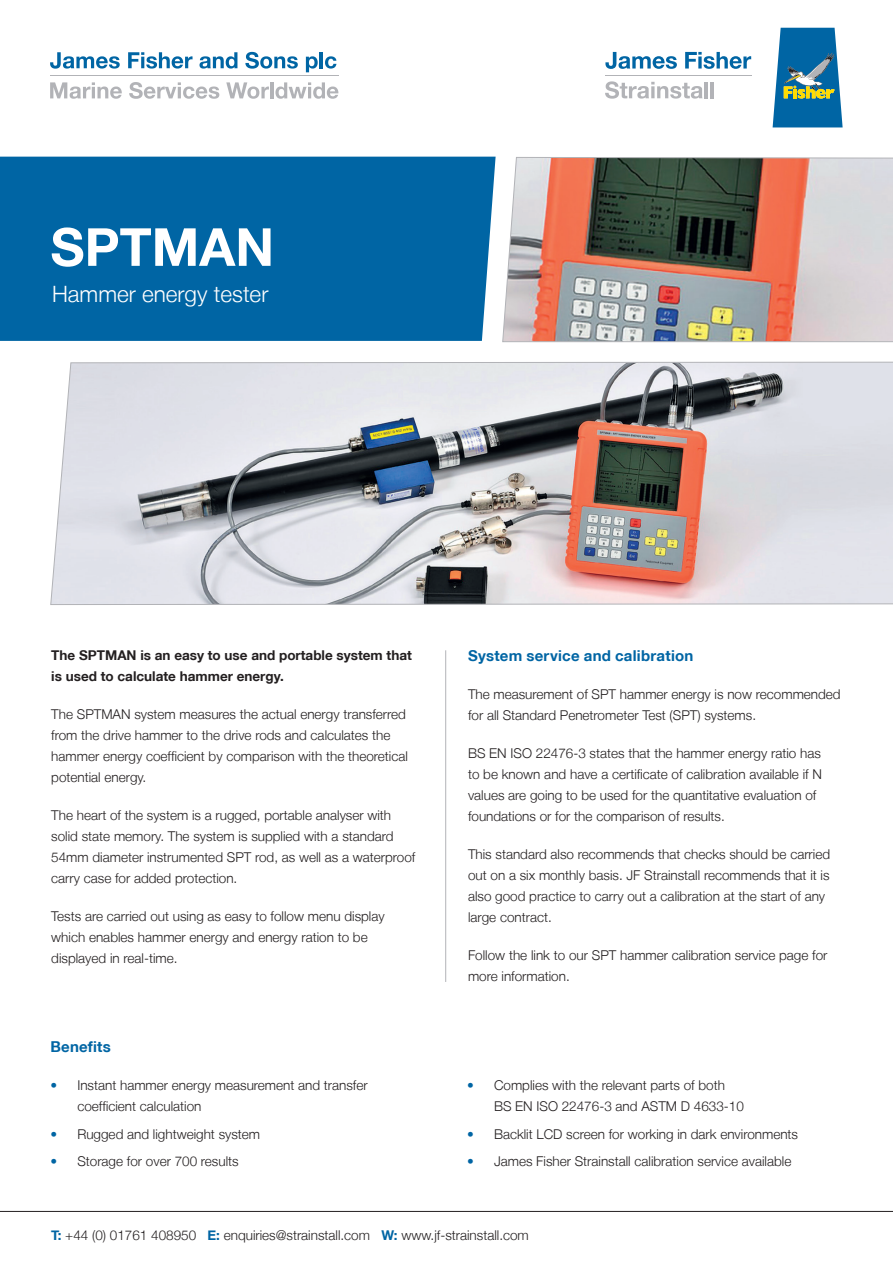
<style>
.page{position:relative;width:893px;height:1263px;background:#fff}
.page>*{position:absolute;margin:0;border:0;box-sizing:border-box;transform-origin:0 0}
.t1{font:700 52.5px "Helvetica Neue LT";color:#fff}
.t2{font:300 22.5px "Helvetica Neue LT";color:#fff}
.t3{font:700 15px "Helvetica Neue LT";letter-spacing:.015em;color:#0065a4}
.t4{font:300 13.5px/21px "Helvetica Neue LT";color:#231f20}
.t5{font:700 13.5px "Helvetica Neue LT";color:#231f20}
.t6{font:300 13.5px "Helvetica Neue";color:#231f20}
.s1{color:#0065a4}
.s2{font-weight:700;color:#0065a4}
</style>
<div class="page">
<div style="left:0;top:157px;width:496px;height:184px;background:#0065a4"></div>
<hr style="left:0;top:1211px;width:893px;height:1px;background:#231f20">
<hr style="left:445px;top:650px;width:1px;height:332px;background:#b2b3b7">
<svg style="left:50px;top:362px;width:843px;height:243px;background:#c0bcc0"></svg>
<svg style="left:502px;top:157px;width:391px;height:185px;background:#a79188"></svg>
<hr style="left:50px;top:75px;width:289px;height:1px;background:#b2b3b7">
<svg style="left:50px;top:82px;width:72px;height:17px"></svg>
<svg style="left:129px;top:82px;width:90px;height:17px"></svg>
<svg style="left:226px;top:82px;width:43px;height:17px"></svg>
<hr style="left:270px;top:82px;width:3px;height:16px;background:#b2b3b7">
<svg style="left:275px;top:82px;width:63px;height:17px"></svg>
<svg style="left:50px;top:52px;width:70px;height:17px"></svg>
<svg style="left:128px;top:52px;width:65px;height:17px"></svg>
<svg style="left:200px;top:52px;width:37px;height:17px"></svg>
<svg style="left:245px;top:52px;width:53px;height:17px"></svg>
<svg style="left:306px;top:56px;width:12px;height:16px"></svg>
<hr style="left:320px;top:52px;width:3px;height:16px;background:#0065a4">
<svg style="left:325px;top:56px;width:11px;height:13px"></svg>
<svg style="left:605px;top:52px;width:146px;height:17px"></svg>
<hr style="left:605px;top:75px;width:146px;height:1px;background:#b2b3b7">
<svg style="left:773px;top:28px;width:70px;height:99px;background:#3983a6"></svg>
<svg style="left:605px;top:81px;width:97px;height:18px"></svg>
<hr style="left:705px;top:82px;width:3px;height:16px;background:#b2b3b7">
<hr style="left:711px;top:82px;width:3px;height:16px;background:#b2b3b7">
<p class="t1" style="left:50px;top:215px;width:225px">SPTMAN</p>
<p class="t2" style="left:52px;top:281px;width:218px">Hammer energy tester</p>
<p class="t5" style="left:51px;top:647px;width:362px">The SPTMAN is an easy to use and portable system that</p>
<p class="t5" style="left:51px;top:668px;width:234px">is used to calculate hammer energy.</p>
<p class="t4" style="left:51px;top:703px;width:356px">The SPTMAN system measures the actual energy transferred</p>
<p class="t4" style="left:51px;top:724px;width:341px">from the drive hammer to the drive rods and calculates the</p>
<p class="t4" style="left:51px;top:745px;width:358px">hammer energy coefficient by comparison with the theoretical</p>
<p class="t4" style="left:51px;top:766px;width:97px">potential energy.</p>
<p class="t4" style="left:51px;top:804px;width:341px">The heart of the system is a rugged, portable analyser with</p>
<p class="t4" style="left:51px;top:825px;width:344px">solid state memory. The system is supplied with a standard</p>
<p class="t4" style="left:51px;top:846px;width:366px">54mm diameter instrumented SPT rod, as well as a waterproof</p>
<p class="t4" style="left:51px;top:867px;width:188px">carry case for added protection.</p>
<p class="t4" style="left:51px;top:905px;width:335px">Tests are carried out using as easy to follow menu display</p>
<p class="t4" style="left:51px;top:926px;width:318px">which enables hammer energy and energy ration to be</p>
<p class="t4" style="left:51px;top:947px;width:128px">displayed in real-time.</p>
<p class="t3" style="left:50px;top:1037px;width:62px">Benefits</p>
<p class="t4" style="left:50px;top:1075px;width:319px"><span class="s1">•</span> Instant hammer energy measurement and transfer</p>
<p class="t4" style="left:77px;top:1096px;width:126px">coefficient calculation</p>
<p class="t4" style="left:50px;top:1123px;width:211px"><span class="s1">•</span> Rugged and lightweight system</p>
<p class="t4" style="left:50px;top:1150px;width:190px"><span class="s1">•</span> Storage for over 700 results</p>
<p class="t3" style="left:468px;top:646px;width:227px">System service and calibration</p>
<p class="t4" style="left:468px;top:683px;width:374px">The measurement of SPT hammer energy is now recommended</p>
<p class="t4" style="left:468px;top:704px;width:290px">for all Standard Penetrometer Test (SPT) systems.</p>
<p class="t4" style="left:468px;top:742px;width:354px">BS EN ISO 22476-3 states that the hammer energy ratio has</p>
<p class="t4" style="left:468px;top:763px;width:355px">to be known and have a certificate of calibration available if N</p>
<p class="t4" style="left:468px;top:784px;width:350px">values are going to be used for the quantitative evaluation of</p>
<p class="t4" style="left:468px;top:805px;width:258px">foundations or for the comparison of results.</p>
<p class="t4" style="left:468px;top:843px;width:364px">This standard also recommends that checks should be carried</p>
<p class="t4" style="left:468px;top:864px;width:363px">out on a six monthly basis. JF Strainstall recommends that it is also good practice to carry out a calibration at the start of any large contract.</p>
<p class="t4" style="left:468px;top:944px;width:361px">Follow the link to our SPT hammer calibration service page for</p>
<p class="t4" style="left:468px;top:965px;width:103px">more information.</p>
<p class="t4" style="left:467px;top:1074px;width:260px"><span class="s1">•</span> Complies with the relevant parts of both</p>
<p class="t4" style="left:494px;top:1095px;width:251px">BS EN ISO 22476-3 and ASTM D 4633-10</p>
<p class="t4" style="left:467px;top:1123px;width:333px"><span class="s1">•</span> Backlit LCD screen for working in dark environments</p>
<p class="t4" style="left:467px;top:1150px;width:326px"><span class="s1">•</span> James Fisher Strainstall calibration service available</p>
<p class="t6" style="left:51px;top:1224px;width:479px"><span class="s2">T:</span> +44 (0) 01761 408950 <span class="s2">E:</span> enquiries@strainstall.com <span class="s2">W:</span> www.jf-strainstall.com</p>
</div>
